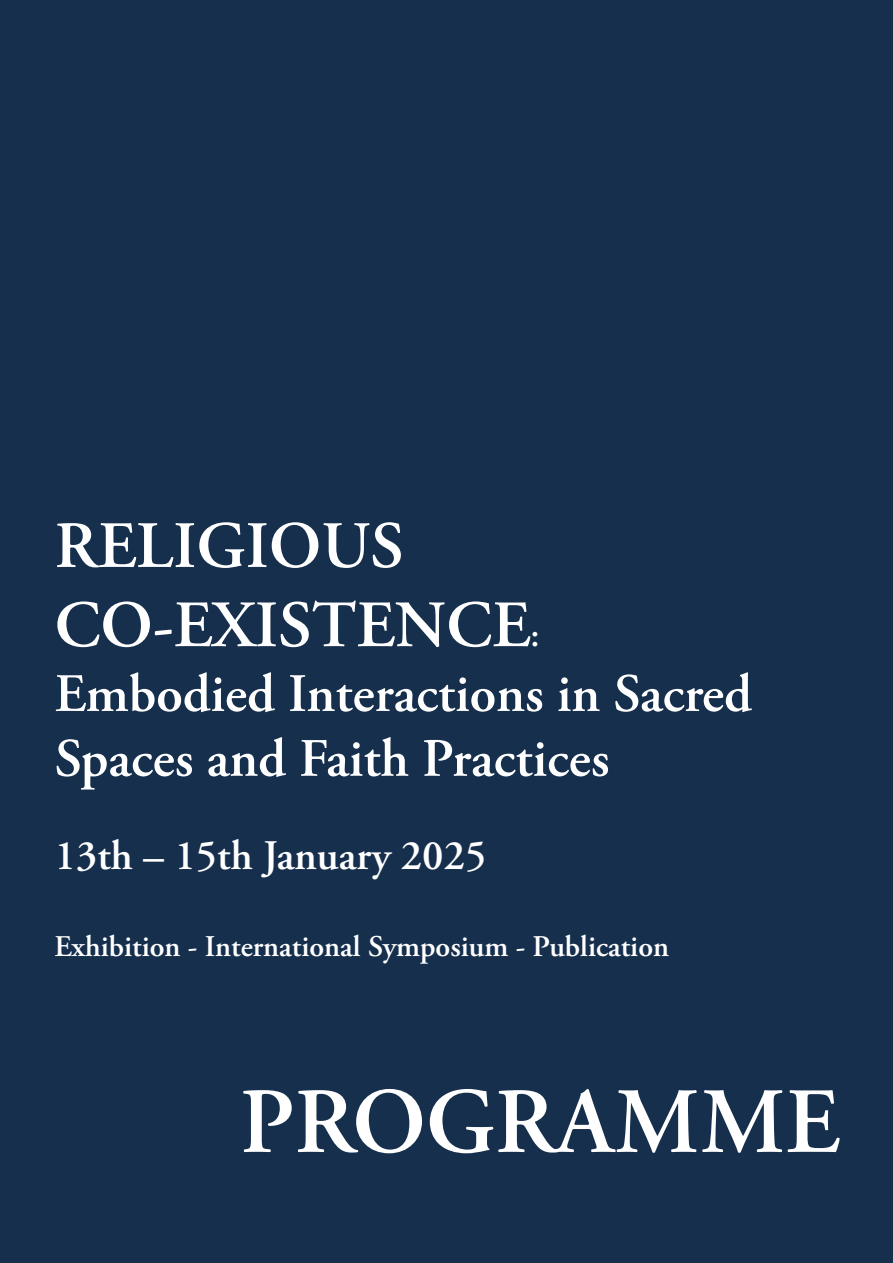
<style>
.page{position:relative;width:893px;height:1263px;background:#162f4d}
.page>*{position:absolute;margin:0;border:0;box-sizing:border-box;transform-origin:0 0}
.Heading{font:600 93px "Adobe Garamond Pro";color:#fff}
.Heading-2{font:600 66px "Adobe Garamond Pro";color:#fff}
.Heading-3{font:600 54px/64.8px "Adobe Garamond Pro";color:#fff}
.Heading-4{font:600 42px "Adobe Garamond Pro";color:#fff}
.Heading-5{font:600 30px "Adobe Garamond Pro";color:#fff}
.s1{font-size:36px}
</style>
<div class="page">
<p class="Heading-2" style="left:55px;top:508px;width:350px">RELIGIOUS</p>
<p class="Heading-2" style="left:55px;top:587px;width:486px">CO-EXISTENCE<span class="s1">:</span></p>
<p class="Heading-3" style="left:55px;top:662px;width:699px">Embodied Interactions in Sacred<br>Spaces and Faith Practices</p>
<p class="Heading-4" style="left:55px;top:832px;width:433px">13th – 15th January 2025</p>
<p class="Heading-5" style="left:55px;top:929px;width:616px">Exhibition - International Symposium - Publication</p>
<p class="Heading" style="left:240px;top:1069px;width:601px">PROGRAMME</p>
</div>
